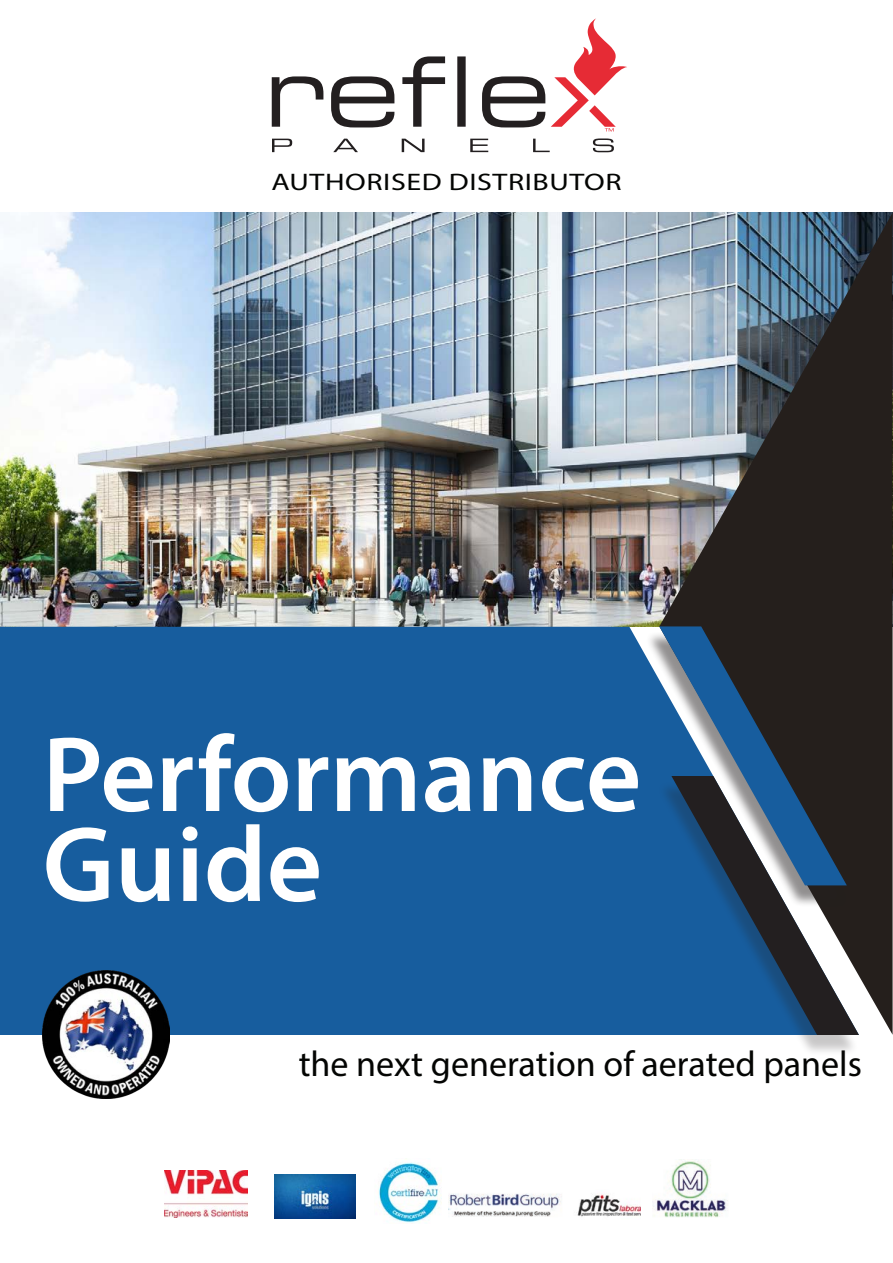
<style>
.page{position:relative;width:893px;height:1263px;background:#fff}
.page>*{position:absolute;margin:0;border:0;box-sizing:border-box;transform-origin:0 0}
.t1{font:600 108px/90px "Myriad Pro";color:#fff}
.t2{font:36px "Myriad Pro";color:#040503}
.t3{font:24px "Myriad Pro";letter-spacing:.02em;color:#040503;scale:1.25 1}
</style>
<div class="page">
<img style="left:0;top:213px;width:659px;height:414px">
<img style="left:378px;top:1162px;width:64px;height:61px">
<img style="left:448px;top:1193px;width:114px;height:24px">
<img style="left:653px;top:1159px;width:75px;height:58px">
<img style="left:165px;top:1171px;width:83px;height:46px">
<img style="left:275px;top:1174px;width:81px;height:44px">
<img style="left:577px;top:1194px;width:63px;height:23px">
<div style="left:0;top:627px;width:657px;height:408px;background:#175d9e"></div>
<div style="left:657px;top:781px;width:202px;height:275px;background:#231f20;opacity:.25"></div>
<svg style="left:659px;top:213px;width:234px;height:822px;fill:#251f20"></svg>
<div style="left:645px;top:631px;width:202px;height:276px;background:#231f20;opacity:.5"></div>
<svg style="left:659px;top:626px;width:188px;height:259px"></svg>
<img style="left:43px;top:971px;width:127px;height:127px">
<svg style="left:551px;top:18px;width:76px;height:113px"></svg>
<svg style="left:272px;top:138px;width:342px;height:14px"></svg>
<svg style="left:272px;top:56px;width:273px;height:71px"></svg>
<p class="t3" style="left:271px;top:167px;width:282px">AUTHORISED DISTRIBUTOR</p>
<h1 class="t1" style="left:43px;top:727px;width:600px">Performance<br>Guide</h1>
<p class="t2" style="left:299px;top:1041px;width:565px">the next generation of aerated panels</p>
</div>
